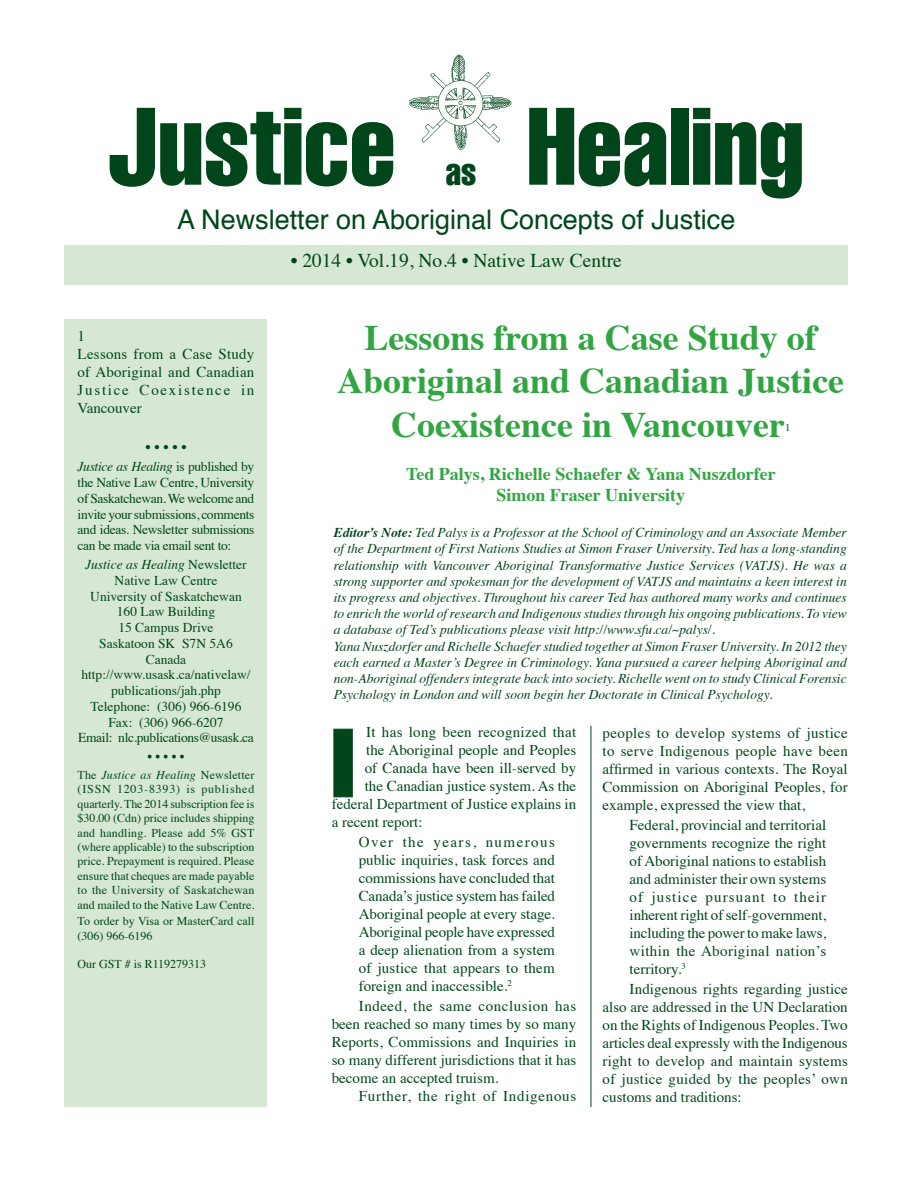
<style>
.page{position:relative;width:918px;height:1188px;background:#fff}
.page>*{position:absolute;margin:0;border:0;box-sizing:border-box;transform-origin:0 0}
.t1{font:extra-condensed 108px "Helvetica";color:#00461a}
.t2{font:700 36px/43.2px "Times";color:#32a543;text-align:center}
.t3{font:extra-condensed 36px "Helvetica";color:#00461a}
.t4{font:27px "Helvetica";color:#00461a}
.t5{font:19.5px "Times";color:#00461a}
.t6{font:700 18px "Times";color:#32a543}
.para1{font:15px/18px "Times";color:#00461a;text-align:justify}
.q{font:15px/18px "Times";letter-spacing:.015em;color:#00461a;text-align:justify}
.para1-2{font:15px "Times";letter-spacing:.045em;color:#00461a}
.para1-3{font:15px "Times";letter-spacing:.02em;color:#00461a}
.by-line{font:italic 13.5px/16.2px "Times";color:#00461a;text-align:justify}
.para1-4{font:13.5px/15.8px "Times";color:#00461a;text-align:center}
.para1-5{font:13.5px "Times";letter-spacing:-.025em;color:#00461a}
.para1-6{font:italic 13.5px "Times";color:#00461a}
.para1-7{font:12px/14.4px "Times";color:#00461a;text-align:justify}
.t7{font:10.5px "Times";color:#00461a}
.s1{font-style:italic}
.s2{font-style:normal}
.s3{font-weight:700}
</style>
<div class="page">
<div style="left:65px;top:246px;width:783px;height:39px;background:#d6e8d3"></div>
<div style="left:334px;top:729px;width:18px;height:68px;background:#00461a"></div>
<hr style="left:591px;top:726px;width:1px;height:381px;background:#00461a">
<div style="left:65px;top:319px;width:202px;height:788px;background:#d6e8d3"></div>
<img style="left:409px;top:55px;width:102px;height:95px">
<p class="t1" style="left:108px;top:86px;width:290px">Justice</p>
<p class="t1" style="left:527px;top:86px;width:280px">Healing</p>
<p class="t4" style="left:177px;top:199px;width:560px">A Newsletter on Aboriginal Concepts of Justice</p>
<p class="t3" style="left:446px;top:152px;width:32px">as</p>
<p class="para1" style="left:78px;top:326px;width:9px">1</p>
<p class="para1" style="left:78px;top:344px;width:178px">Lessons from a Case Study of Aboriginal and Canadian Justice Coexistence in Vancouver</p>
<p class="para1" style="left:145px;top:437px;width:43px">• • • • •</p>
<p class="para1-4" style="left:78px;top:458px;width:178px;text-align:justify"><span class="s1">Justice as Healing</span> is published by the Native Law Centre, University of Saskatchewan. We welcome and invite your submissions, comments and ideas. Newsletter submissions can be made via email sent to:</p>
<p class="para1-6" style="left:85px;top:553px;width:163px">Justice as Healing <span class="s2">Newsletter</span></p>
<p class="para1-4" style="left:115px;top:571px;width:104px">Native Law Centre</p>
<p class="para1-4" style="left:90px;top:587px;width:153px">University of Saskatchewan</p>
<p class="para1-4" style="left:117px;top:603px;width:100px">160 Law Building</p>
<p class="para1-4" style="left:118px;top:619px;width:97px">15 Campus Drive</p>
<p class="para1-4" style="left:99px;top:634px;width:135px">Saskatoon SK S7N 5A6<br>Canada</p>
<p class="para1-4" style="left:81px;top:666px;width:171px">http://www.usask.ca/nativelaw/ publications/jah.php</p>
<p class="para1-4" style="left:91px;top:697px;width:152px">Telephone: (306) 966-6196</p>
<p class="para1-4" style="left:108px;top:713px;width:117px">Fax: (306) 966-6207</p>
<p class="para1-5" style="left:78px;top:725px;width:177px">Email: nlc.publications@usask.ca</p>
<p class="para1-4" style="left:147px;top:748px;width:39px">• • • • •</p>
<p class="para1-7" style="left:78px;top:767px;width:178px">The <span class="s1">Justice as Healing</span> Newsletter (ISSN 1203-8393) is published quarterly. The 2014 subscription fee is $30.00 (Cdn) price includes shipping and handling. Please add 5% GST (where applicable) to the subscription price. Prepayment is required. Please ensure that cheques are made payable to the University of Saskatchewan and mailed to the Native Law Centre.</p>
<p class="para1-7" style="left:78px;top:913px;width:178px">To order by Visa or MasterCard call (306) 966-6196</p>
<p class="para1-7" style="left:78px;top:956px;width:130px">Our GST # is R119279313</p>
<p class="t5" style="left:291px;top:242px;width:333px">• 2014 • Vol.19, No.4 • Native Law Centre</p>
<p class="t2" style="left:337px;top:313px;width:509px">Lessons from a Case Study of<br>Aboriginal and Canadian Justice<br>Coexistence in Vancouver</p>
<p class="t7" style="left:785px;top:417px;width:7px">1</p>
<p class="t6" style="left:406px;top:457px;width:371px">Ted Palys, Richelle Schaefer &amp; Yana Nuszdorfer</p>
<p class="t6" style="left:496px;top:478px;width:190px">Simon Fraser University</p>
<p class="by-line" style="left:334px;top:524px;width:515px"><span class="s3">Editor’s Note:</span> Ted Palys is a Professor at the School of Criminology and an Associate Member of the Department of First Nations Studies at Simon Fraser University. Ted has a long-standing relationship with Vancouver Aboriginal Transformative Justice Services (VATJS). He was a strong supporter and spokesman for the development of VATJS and maintains a keen interest in its progress and objectives. Throughout his career Ted has authored many works and continues to enrich the world of research and Indigenous studies through his ongoing publications. To view a database of Ted’s publications please visit http://www.sfu.ca/~palys/.</p>
<p class="by-line" style="left:334px;top:637px;width:515px">Yana Nuszdorfer and Richelle Schaefer studied together at Simon Fraser University. In 2012 they each earned a Master’s Degree in Criminology. Yana pursued a career helping Aboriginal and non-Aboriginal offenders integrate back into society. Richelle went on to study Clinical Forensic Psychology in London and will soon begin her Doctorate in Clinical Psychology.</p>
<p class="para1-3" style="left:366px;top:718px;width:211px">It has long been recognized that</p>
<p class="para1" style="left:366px;top:740px;width:212px">the Aboriginal people and Peoples</p>
<p class="para1" style="left:365px;top:758px;width:213px">of Canada have been ill-served by</p>
<p class="para1" style="left:365px;top:776px;width:213px">the Canadian justice system. As the</p>
<p class="para1" style="left:332px;top:794px;width:246px">federal Department of Justice explains in</p>
<p class="para1" style="left:332px;top:812px;width:92px">a recent report:</p>
<p class="q" style="left:359px;top:832px;width:198px">Over the years, numerous public inquiries, task forces and commissions have concluded that Canada’s justice system has failed Aboriginal people at every stage.<br>Aboriginal people have expressed a deep alienation from a system of justice that appears to them foreign and inaccessible.<sup>2</sup></p>
<p class="para1" style="left:332px;top:996px;width:246px;text-indent:27px">Indeed, the same conclusion has been reached so many times by so many Reports, Commissions and Inquiries in so many different jurisdictions that it has become an accepted truism.</p>
<p class="para1-2" style="left:359px;top:1082px;width:219px">Further, the right of Indigenous</p>
<p class="para1" style="left:603px;top:723px;width:247px">peoples to develop systems of justice to serve Indigenous people have been affirmed in various contexts. The Royal Commission on Aboriginal Peoples, for example, expressed the view that,</p>
<p class="q" style="left:630px;top:815px;width:198px">Federal, provincial and territorial governments recognize the right of Aboriginal nations to establish and administer their own systems of justice pursuant to their inherent right of self-government, including the power to make laws, within the Aboriginal nation’s territory.<sup>3</sup></p>
<p class="para1" style="left:603px;top:979px;width:247px;text-indent:27px">Indigenous rights regarding justice also are addressed in the UN Declaration on the Rights of Indigenous Peoples. Two articles deal expressly with the Indigenous right to develop and maintain systems of justice guided by the peoples’ own customs and traditions:</p>
</div>
